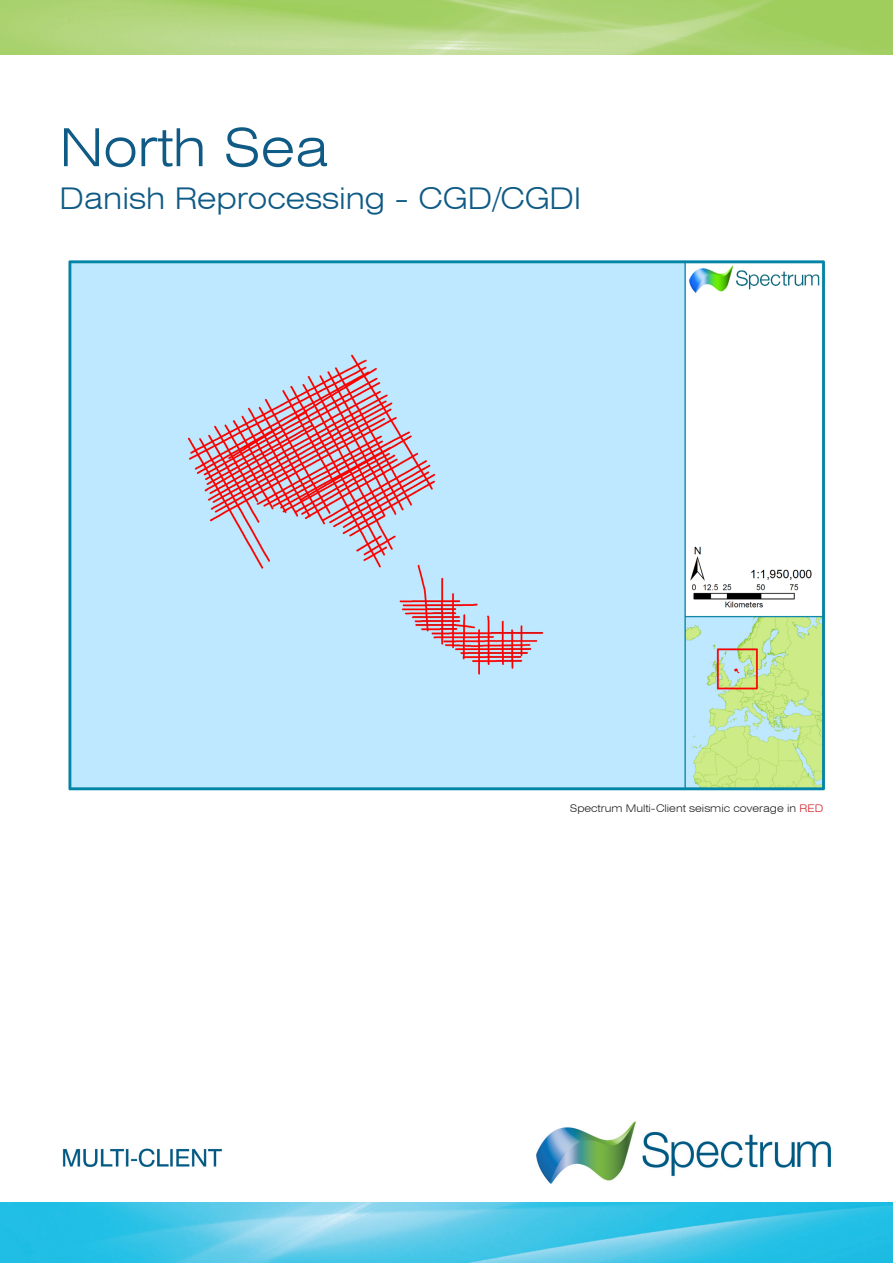
<style>
.page{position:relative;width:893px;height:1263px;background:#fff}
.page>*{position:absolute;margin:0;border:0;box-sizing:border-box;transform-origin:0 0}
.t1{font:300 expanded 52.5px "Swiss 721 BT";color:#0f5b85}
.t2{font:300 expanded 30px "Swiss 721 BT";color:#0f5b85}
.t3{font:300 expanded 10.5px "Swiss 721 BT";color:#231f20}
.s1{color:#d1232a}
</style>
<div class="page">
<img style="left:0;top:0;width:893px;height:54px">
<img style="left:0;top:1202px;width:893px;height:61px">
<img style="left:68px;top:260px;width:757px;height:531px">
<img style="left:536px;top:1121px;width:295px;height:63px">
<img style="left:62px;top:1148px;width:161px;height:20px">
<p class="t1" style="left:60px;top:116px;width:271px">North Sea</p>
<p class="t2" style="left:60px;top:180px;width:523px">Danish Reprocessing - CGD/CGDI</p>
<p class="t3" style="left:570px;top:802px;width:255px">Spectrum Multi-Client seismic coverage in <span class="s1">RED</span></p>
</div>
